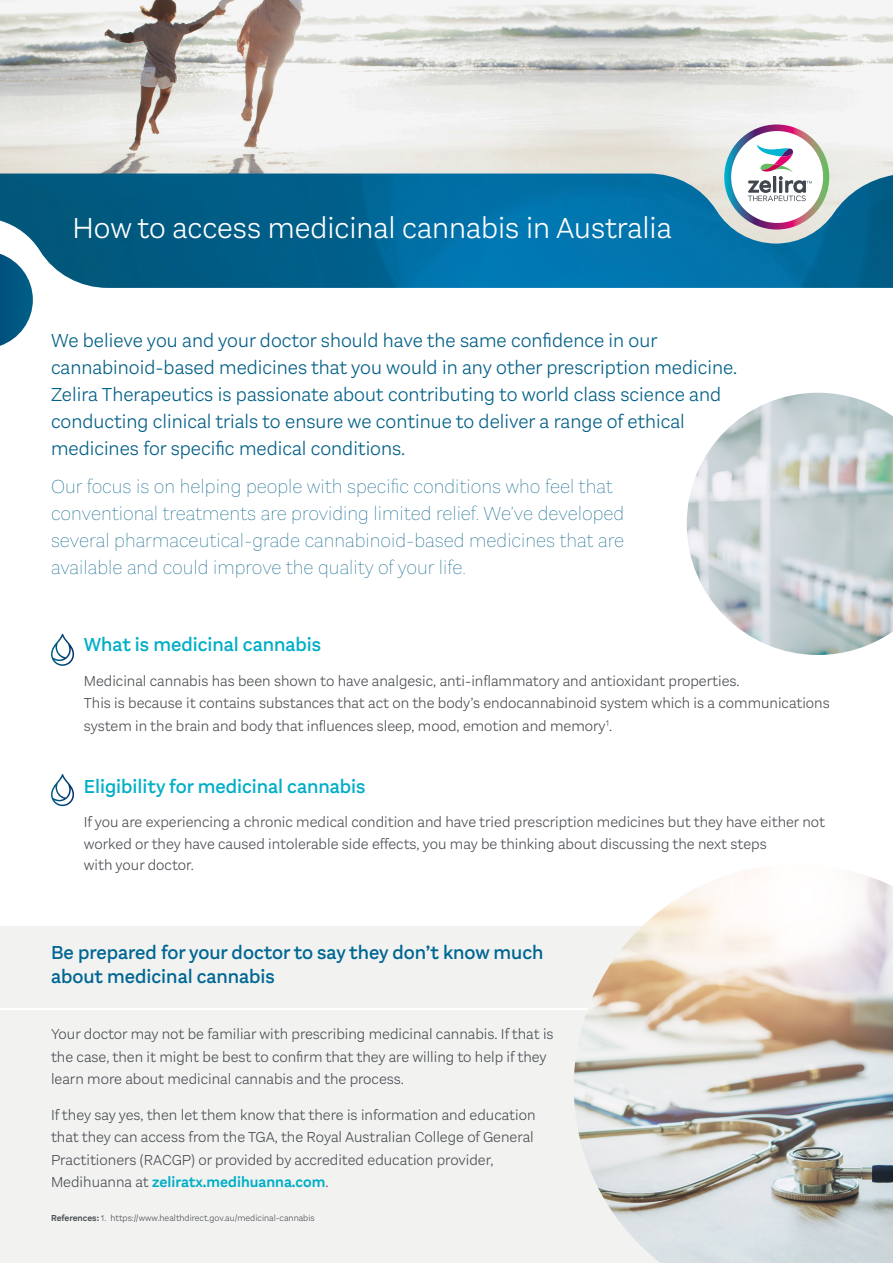
<style>
.page{position:relative;width:893px;height:1263px;background:#fff}
.page>*{position:absolute;margin:0;border:0;box-sizing:border-box;transform-origin:0 0}
.t1{font:300 30px "Aestetico";color:#fff}
.t2{font:300 19.5px/27px "Aestetico";color:#005f86}
.t3{font:100 19.5px/27px "Aestetico";color:#005f86}
.Body_Header_-_Sub_In{font:500 19.5px/24px "Aestetico";color:#006694}
.Body_Header_-_Sub_In-2{font:500 19.5px "Aestetico";color:#00aec7}
.Body{font:300 15px/22.5px "Aestetico";color:#4b4f54}
.Body_Header_-_Sub_In-3{font:300 15px/22.5px "Aestetico";color:#4b4f54}
.Reference{font:300 9px "Aestetico";color:#4b4f54}
.s1{font-weight:600;color:#00aec7}
.s2{font-weight:600}
</style>
<div class="page">
<img style="left:0;top:0;width:507px;height:174px">
<img style="left:507px;top:0;width:386px;height:174px">
<div style="left:0;top:1010px;width:893px;height:253px;background:#f2f3f1"></div>
<div style="left:0;top:926px;width:893px;height:82px;background:#f2f3f1"></div>
<img style="left:0;top:174px;width:893px;height:114px">
<svg style="left:0;top:254px;width:33px;height:92px"></svg>
<img style="left:687px;top:393px;width:206px;height:262px">
<img style="left:574px;top:867px;width:319px;height:396px">
<svg style="left:724px;top:124px;width:105px;height:106px"></svg>
<svg style="left:51px;top:634px;width:23px;height:32px"></svg>
<svg style="left:51px;top:774px;width:23px;height:32px"></svg>
<p class="t1" style="left:72px;top:211px;width:601px">How to access medicinal cannabis in Australia</p>
<p class="t2" style="left:51px;top:327px;width:688px">We believe you and your doctor should have the same confidence in our cannabinoid-based medicines that you would in any other prescription medicine.<br>Zelira Therapeutics is passionate about contributing to world class science and conducting clinical trials to ensure we continue to deliver a range of ethical medicines for specific medical conditions.</p>
<p class="t3" style="left:51px;top:473px;width:575px">Our focus is on helping people with specific conditions who feel that conventional treatments are providing limited relief. We’ve developed several pharmaceutical-grade cannabinoid-based medicines that are available and could improve the quality of your life.</p>
<p class="Body_Header_-_Sub_In-2" style="left:84px;top:633px;width:239px">What is medicinal cannabis</p>
<p class="Body" style="left:84px;top:669px;width:747px">Medicinal cannabis has been shown to have analgesic, anti-inflammatory and antioxidant properties.<br>This is because it contains substances that act on the body’s endocannabinoid system which is a communications system in the brain and body that influences sleep, mood, emotion and memory<sup>1</sup>.</p>
<p class="Body_Header_-_Sub_In-2" style="left:84px;top:775px;width:283px">Eligibility for medicinal cannabis</p>
<p class="Body" style="left:84px;top:811px;width:743px">If you are experiencing a chronic medical condition and have tried prescription medicines but they have either not worked or they have caused intolerable side effects, you may be thinking about discussing the next steps</p>
<p class="Body" style="left:84px;top:854px;width:112px">with your doctor.</p>
<p class="Body_Header_-_Sub_In" style="left:51px;top:941px;width:494px">Be prepared for your doctor to say they don’t know much about medicinal cannabis</p>
<p class="Body_Header_-_Sub_In-3" style="left:51px;top:1023px;width:504px">Your doctor may not be familiar with prescribing medicinal cannabis. If that is the case, then it might be best to confirm that they are willing to help if they learn more about medicinal cannabis and the process.</p>
<p class="Body_Header_-_Sub_In-3" style="left:51px;top:1103px;width:486px">If they say yes, then let them know that there is information and education that they can access from the TGA, the Royal Australian College of General Practitioners (RACGP) or provided by accredited education provider, Medihuanna at <span class="s1">zeliratx.medihuanna.com</span>.</p>
<p class="Reference" style="left:51px;top:1213px;width:265px"><span class="s2">References:</span> 1. https://www.healthdirect.gov.au/medicinal-cannabis</p>
</div>
